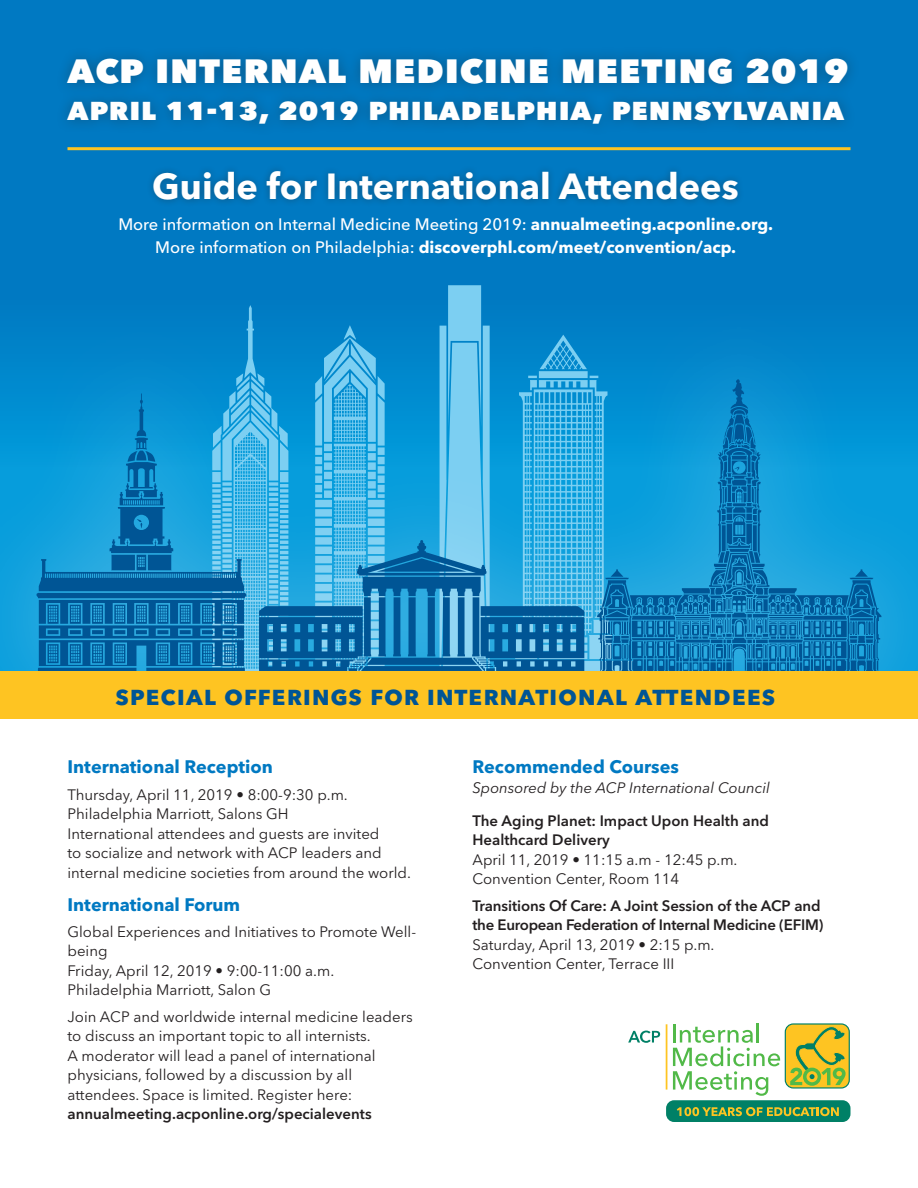
<style>
.page{position:relative;width:918px;height:1188px;background:#fff}
.page>*{position:absolute;margin:0;border:0;box-sizing:border-box;transform-origin:0 0}
.t1{font:800 39.75px "Avenir Next LT Pro";letter-spacing:.02em;color:#fff}
.Body_Text{font:700 36px "Avenir Next LT Pro";color:#fff}
.t2{font:800 30.6px "Avenir Next LT Pro";letter-spacing:.03em;color:#fff}
.t3{font:700 27px "Avenir Next LT Pro";letter-spacing:.025em;color:#005595}
.t4{font:700 18px "Avenir Next LT Pro";color:#0079c2}
.t5{font:500 16.5px "Avenir Next LT Pro";color:#fff}
.t6{font:700 16.5px "Avenir Next LT Pro";color:#fff}
.Body_Text-2{font:15px/19.5px "Avenir Next LT Pro";color:#231f20}
.t7{font:600 15px/19.5px "Avenir Next LT Pro";letter-spacing:-.005em;color:#231f20}
.Body_Text-3{font:italic 15px "Avenir Next LT Pro";color:#231f20}
.s1{font-weight:700}
.s2{font-weight:500}
.s3{font-weight:600}
</style>
<div class="page">
<div style="left:0;top:0;width:918px;height:678px;background:#0079c2"></div>
<hr style="left:68px;top:147px;width:782px;height:3px;background:#fec422">
<div style="left:147px;top:164px;width:598px;height:43px;background:#231f20;opacity:.35"></div>
<div style="left:55px;top:45px;width:805px;height:92px;background:#231f20;opacity:.35"></div>
<div style="left:666px;top:1100px;width:184px;height:22px;background:#008066;border-radius:8px"></div>
<hr style="left:757px;top:1023px;width:2px;height:20px;background:#51b948">
<svg style="left:673px;top:1024px;width:107px;height:72px"></svg>
<hr style="left:666px;top:1024px;width:1px;height:66px;background:#fec422">
<svg style="left:628px;top:1031px;width:32px;height:12px"></svg>
<div style="left:785px;top:1024px;width:64px;height:64px;background:#fec422;border-radius:8px"></div>
<div style="left:785px;top:1023px;width:65px;height:66px;border:1px solid #008066;border-radius:8px"></div>
<div style="left:803px;top:1068px;width:18px;height:18px;border:3px solid #51b948;border-radius:50%"></div>
<svg style="left:790px;top:1026px;width:56px;height:59px"></svg>
<svg style="left:677px;top:1107px;width:162px;height:9px"></svg>
<div style="left:0;top:287px;width:918px;height:486px;background:#fff;opacity:.2"></div>
<svg style="left:597px;top:379px;width:284px;height:292px;background:#0f8dca"></svg>
<svg style="left:37px;top:285px;width:547px;height:386px"></svg>
<div style="left:0;top:671px;width:918px;height:47px;background:#fec422"></div>
<p class="t1" style="left:68px;top:45px;width:783px">ACP INTERNAL MEDICI NE MEETING 2019</p>
<p class="t2" style="left:68px;top:90px;width:761px">APRIL 11-13, 2019 PHILADELPHIA, PENNSYLVANIA</p>
<p class="Body_Text" style="left:152px;top:164px;width:588px">Guide for International Attendees</p>
<p class="t5" style="left:118px;top:215px;width:656px">More information on Internal Medicine Meeting 2019: <span class="s1">annualmeeting.acponline.org.</span></p>
<p class="t6" style="left:155px;top:237px;width:583px"><span class="s2">More information on Philadelphia:</span> discoverphl.com/meet/convention/acp.</p>
<h1 class="t3" style="left:115px;top:679px;width:660px">Special Offerings for International Attendees</h1>
<h2 class="t4" style="left:68px;top:756px;width:207px">International Reception</h2>
<p class="Body_Text-2" style="left:68px;top:785px;width:282px">Thursday, April 11, 2019 • 8:00-9:30 p.m.</p>
<p class="Body_Text-2" style="left:68px;top:804px;width:223px">Philadelphia Marriott, Salons GH</p>
<p class="Body_Text-2" style="left:68px;top:824px;width:345px">International attendees and guests are invited<br>to socialize and network with ACP leaders and internal medicine societies from around the world.</p>
<h2 class="t4" style="left:68px;top:893px;width:174px">International Forum</h2>
<p class="Body_Text-2" style="left:68px;top:922px;width:350px">Global Experiences and Initiatives to Promote Well&shy;being</p>
<p class="Body_Text-2" style="left:68px;top:961px;width:268px">Friday, April 12, 2019 • 9:00-11:00 a.m.</p>
<p class="Body_Text-2" style="left:68px;top:980px;width:205px">Philadelphia Marriott, Salon G</p>
<p class="Body_Text-2" style="left:68px;top:1007px;width:347px">Join ACP and worldwide internal medicine leaders to discuss an important topic to all internists.<br>A moderator will lead a panel of international physicians, followed by a discussion by all attendees. Space is limited. Register here: <span class="s3">annualmeeting.acponline.org/specialevents</span></p>
<h2 class="t4" style="left:472px;top:756px;width:208px">Recommended Courses</h2>
<p class="Body_Text-3" style="left:472px;top:779px;width:299px">Sponsored by the ACP International Council</p>
<h3 class="t7" style="left:472px;top:811px;width:298px">The Aging Planet: Impact Upon Health and<br>Healthcard Delivery</h3>
<h3 class="Body_Text-2" style="left:472px;top:850px;width:267px">April 11, 2019 • 11:15 a.m - 12:45 p.m.</h3>
<p class="Body_Text-2" style="left:472px;top:869px;width:208px">Convention Center, Room 114</p>
<h3 class="t7" style="left:472px;top:895px;width:353px">Transitions Of Care: A Joint Session of the ACP and the European Federation of Internal Medicine (EFIM)</h3>
<p class="Body_Text-2" style="left:472px;top:935px;width:244px">Saturday, April 13, 2019 • 2:15 p.m.</p>
<p class="Body_Text-2" style="left:472px;top:954px;width:203px">Convention Center, Terrace III</p>
</div>
